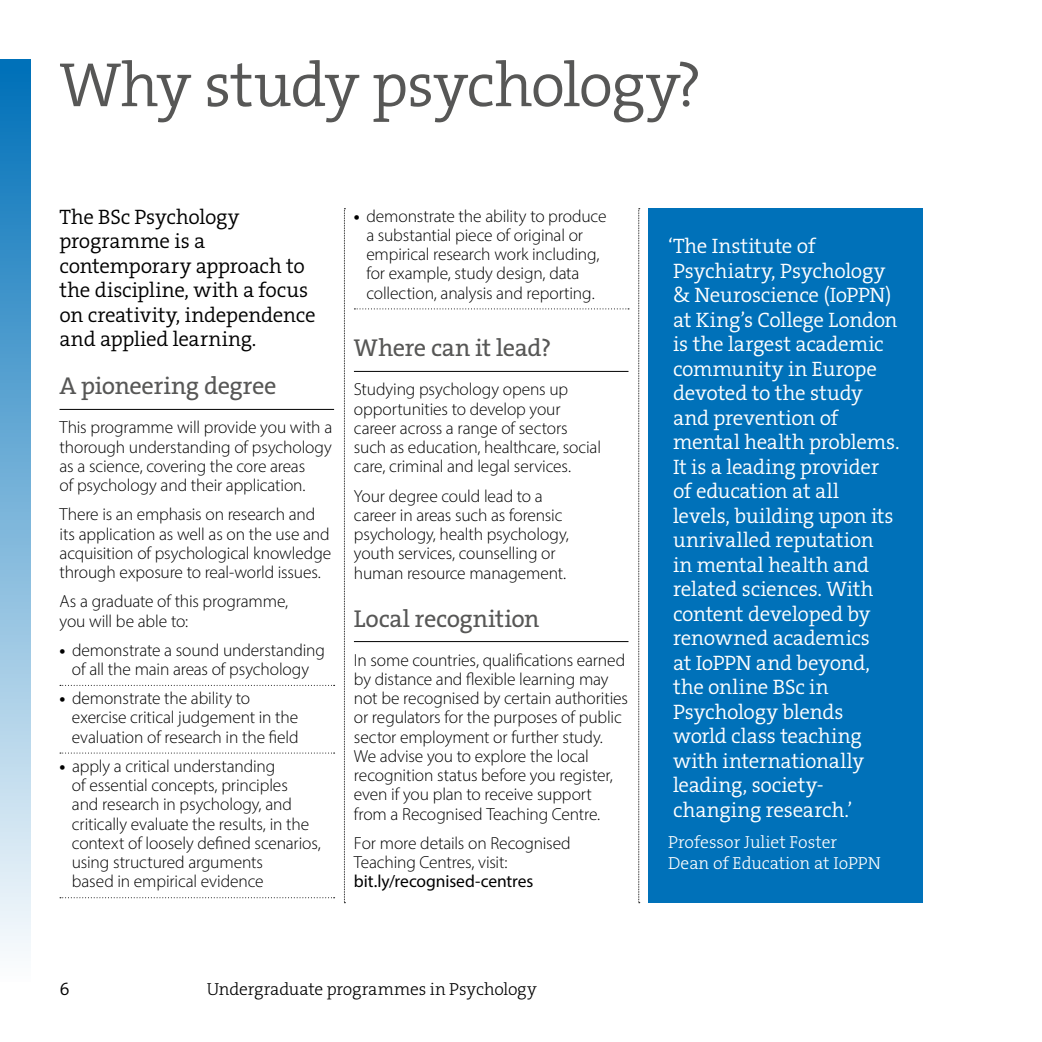
<style>
.page{position:relative;width:1042px;height:1042px;background:#fff}
.page>*{position:absolute;margin:0;border:0;box-sizing:border-box;transform-origin:0 0}
.P__header{font:63px "The Serif HP4 Se Lig";letter-spacing:-.025em;color:#575756}
.P__subhead{font:24.5px "The Serif HP5 Plain";letter-spacing:-.015em;color:#575756}
.P__stand_first{font:21px/24.5px "The Serif HP4 Se Lig";letter-spacing:-.01em;color:#fff}
.P__stand_first-2{font:21px/24.5px "The Serif HP4 Se Lig";letter-spacing:-.015em;color:#000}
.P__body_copy{font:300 17.5px/19.2px "Myriad Pro";letter-spacing:-.01em;color:#000}
.P__bullet_points{font:300 17.5px/19.2px "Myriad Pro";letter-spacing:-.01em;color:#000}
.P__bullet_points_LAST{font:300 17.5px/19.2px "Myriad Pro";letter-spacing:-.01em;color:#000}
.Q__pull_quote-name_and_country_title{font:17.5px/21px "The Serif HP3 Lig";color:#fff}
.t1{font:17.5px "The Serif HP3 Lig";letter-spacing:-.01em;color:#000}
.t2{font:17.5px "The Serif HP4 Se Lig";color:#000}
.s1{font-weight:700}
.s2{font-weight:400}
</style>
<div class="page">
<div style="left:0;top:60px;width:31px;height:922px;background:linear-gradient(to bottom,#006fb8,#fdfdfe)"></div>
<svg style="left:638px;top:208px;width:2px;height:695px"></svg>
<svg style="left:344px;top:208px;width:1px;height:695px"></svg>
<div style="left:648px;top:208px;width:275px;height:695px;background:#0071b9"></div>
<hr style="left:60px;top:409px;width:274px;height:1px;background:#000">
<svg style="left:60px;top:685px;width:275px;height:1px"></svg>
<svg style="left:60px;top:752px;width:275px;height:1px"></svg>
<svg style="left:60px;top:897px;width:275px;height:1px"></svg>
<svg style="left:354px;top:308px;width:275px;height:1px"></svg>
<hr style="left:354px;top:371px;width:274px;height:1px;background:#000">
<hr style="left:354px;top:641px;width:274px;height:1px;background:#000">
<h1 class="P__header" style="left:60px;top:44px;width:644px">Why study psychology?</h1>
<p class="P__stand_first-2" style="left:60px;top:205px;width:258px">The BSc Psychology programme is a contemporary approach to the discipline, with a focus on creativity, independence and applied learning.</p>
<h2 class="P__subhead" style="left:60px;top:370px;width:218px">A pioneering degree</h2>
<p class="P__body_copy" style="left:60px;top:418px;width:274px">This programme will provide you with a thorough understanding of psychology as a science, covering the core areas<br>of psychology and their application.</p>
<p class="P__body_copy" style="left:60px;top:505px;width:273px">There is an emphasis on research and its application as well as on the use and acquisition of psychological knowledge through exposure to real-world issues.</p>
<p class="P__body_copy" style="left:60px;top:592px;width:230px">As a graduate of this programme, you will be able to:</p>
<p class="P__bullet_points" style="left:60px;top:640px;width:267px;text-align:center"><span class="s1">•</span> demonstrate a sound understanding of all the main areas of psychology</p>
<p class="P__bullet_points" style="left:72px;top:688px;width:228px;text-indent:-12px"><span class="s1">•</span> demonstrate the ability to exercise critical judgement in the evaluation of research in the field</p>
<p class="P__bullet_points" style="left:72px;top:756px;width:250px;text-indent:-12px"><span class="s1">•</span> apply a critical understanding<br>of essential concepts, principles<br>and research in psychology, and critically evaluate the results, in the context of loosely defined scenarios, using structured arguments<br>based in empirical evidence</p>
<p class="P__bullet_points_LAST" style="left:366px;top:206px;width:242px;text-indent:-12px"><span class="s1">•</span> demonstrate the ability to produce a substantial piece of original or empirical research work including, for example, study design, data collection, analysis and reporting.</p>
<h2 class="P__subhead" style="left:354px;top:332px;width:199px">Where can it lead?</h2>
<p class="P__body_copy" style="left:354px;top:380px;width:249px">Studying psychology opens up opportunities to develop your career across a range of sectors such as education, healthcare, social care, criminal and legal services.</p>
<p class="P__body_copy" style="left:354px;top:486px;width:216px">Your degree could lead to a career in areas such as forensic psychology, health psychology, youth services, counselling or human resource management.</p>
<h2 class="P__subhead" style="left:354px;top:602px;width:187px">Local recognition</h2>
<p class="P__body_copy" style="left:354px;top:650px;width:276px">In some countries, qualifications earned by distance and flexible learning may not be recognised by certain authorities or regulators for the purposes of public sector employment or further study.<br>We advise you to explore the local recognition status before you register, even if you plan to receive support from a Recognised Teaching Centre.</p>
<p class="P__body_copy" style="left:354px;top:833px;width:218px">For more details on Recognised<br>Teaching Centres, visit: <span class="s2">bit.ly/recognised-centres</span></p>
<p class="t2" style="left:60px;top:978px;width:12px">6</p>
<p class="t1" style="left:207px;top:978px;width:332px">Undergraduate programmes in Psychology</p>
<p class="P__stand_first" style="left:668px;top:234px;width:233px">‘The Institute of<br>Psychiatry, Psychology &amp; Neuroscience (IoPPN) at King’s College London is the largest academic community in Europe devoted to the study and prevention of mental health problems.<br>It is a leading provider<br>of education at all<br>levels, building upon its unrivalled reputation<br>in mental health and related sciences. With content developed by renowned academics<br>at IoPPN and beyond, the online BSc in<br>Psychology blends<br>world class teaching with internationally leading, society&shy;changing research.’</p>
<p class="Q__pull_quote-name_and_country_title" style="left:668px;top:831px;width:214px">Professor Juliet Foster<br>Dean of Education at IoPPN</p>
</div>
